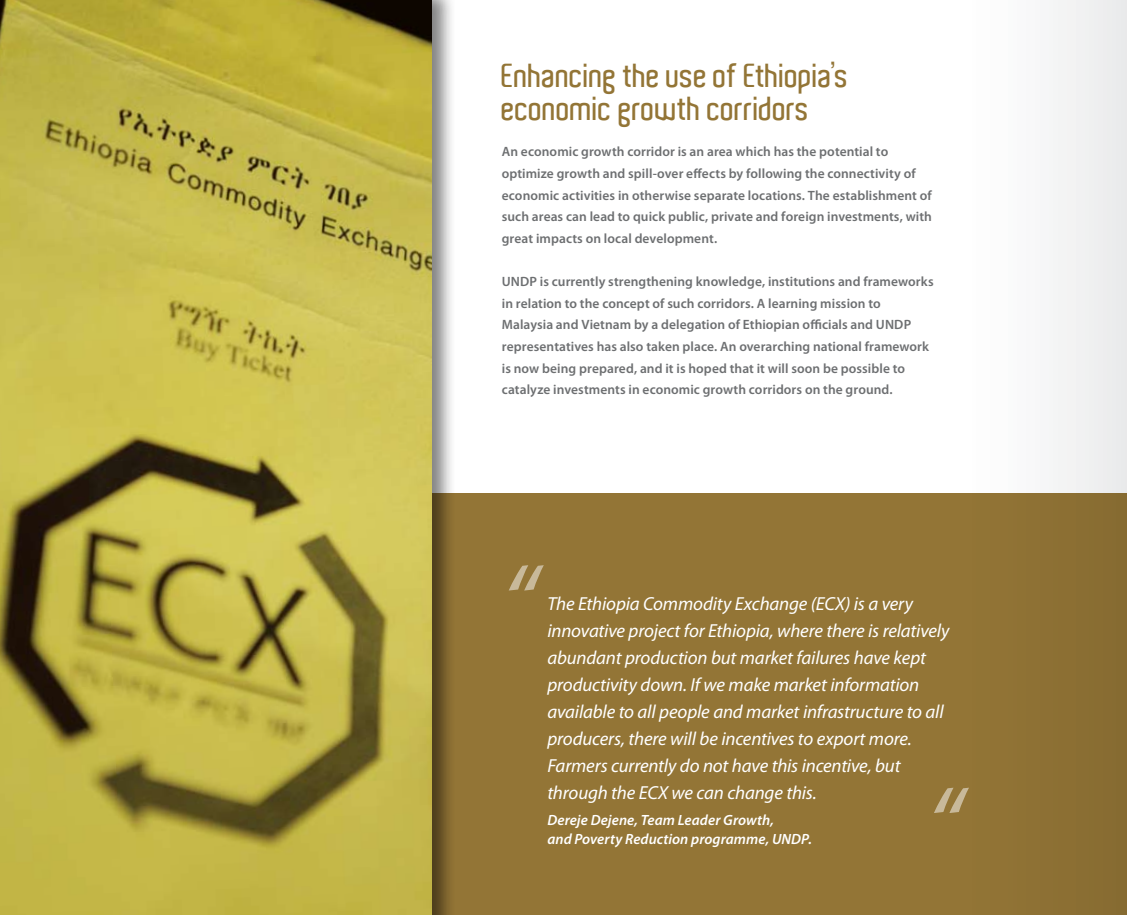
<style>
.page{position:relative;width:1127px;height:915px;background:#fff}
.page>*{position:absolute;margin:0;border:0;box-sizing:border-box;transform-origin:0 0}
.t1{font:italic 103.95px "Myriad Pro";color:#fff}
.t2{font:600 32.4px/32.4px "Aldo";letter-spacing:-.01em;color:#937536}
.t3{font:italic 18.9px/27px "Myriad Pro";letter-spacing:-.01em;color:#fff}
.t4{font:italic 600 14.85px/18.9px "Myriad Pro";letter-spacing:.005em;color:#fff}
.t5{font:600 13.5px/21.6px "Myriad Pro";letter-spacing:.005em;color:#6d6f71}
</style>
<div class="page">
<div style="left:1053px;top:0;width:74px;height:493px;background:#eff0f0"></div>
<div style="left:17px;top:493px;width:1110px;height:421px;background:#937536"></div>
<div style="left:0;top:0;width:456px;height:914px;background:#000;opacity:.5"></div>
<img style="left:0;top:0;width:432px;height:914px">
<h2 class="t2" style="left:502px;top:60px;width:349px">Enhancing the use of Ethiopia’s economic growth corridors</h2>
<p class="t5" style="left:502px;top:141px;width:432px">An economic growth corridor is an area which has the potential to optimize growth and spill-over effects by following the connectivity of economic activities in otherwise separate locations. The establishment of such areas can lead to quick public, private and foreign investments, with great impacts on local development.</p>
<p class="t5" style="left:502px;top:270px;width:433px">UNDP is currently strengthening knowledge, institutions and frameworks in relation to the concept of such corridors. A learning mission to Malaysia and Vietnam by a delegation of Ethiopian officials and UNDP representatives has also taken place. An overarching national framework is now being prepared, and it is hoped that it will soon be possible to catalyze investments in economic growth corridors on the ground.</p>
<h1 class="t1" style="left:501px;top:538px;width:37px">“</h1>
<p class="t3" style="left:547px;top:589px;width:404px">The Ethiopia Commodity Exchange (ECX) is a very innovative project for Ethiopia, where there is relatively abundant production but market failures have kept productivity down. If we make market information available to all people and market infrastructure to all producers, there will be incentives to export more.<br>Farmers currently do not have this incentive, but through the ECX we can change this.</p>
<p class="t4" style="left:547px;top:810px;width:266px">Dereje Dejene, Team Leader Growth,<br>and Poverty Reduction programme, UNDP.</p>
<h1 class="t1" style="left:926px;top:760px;width:37px">“</h1>
</div>
